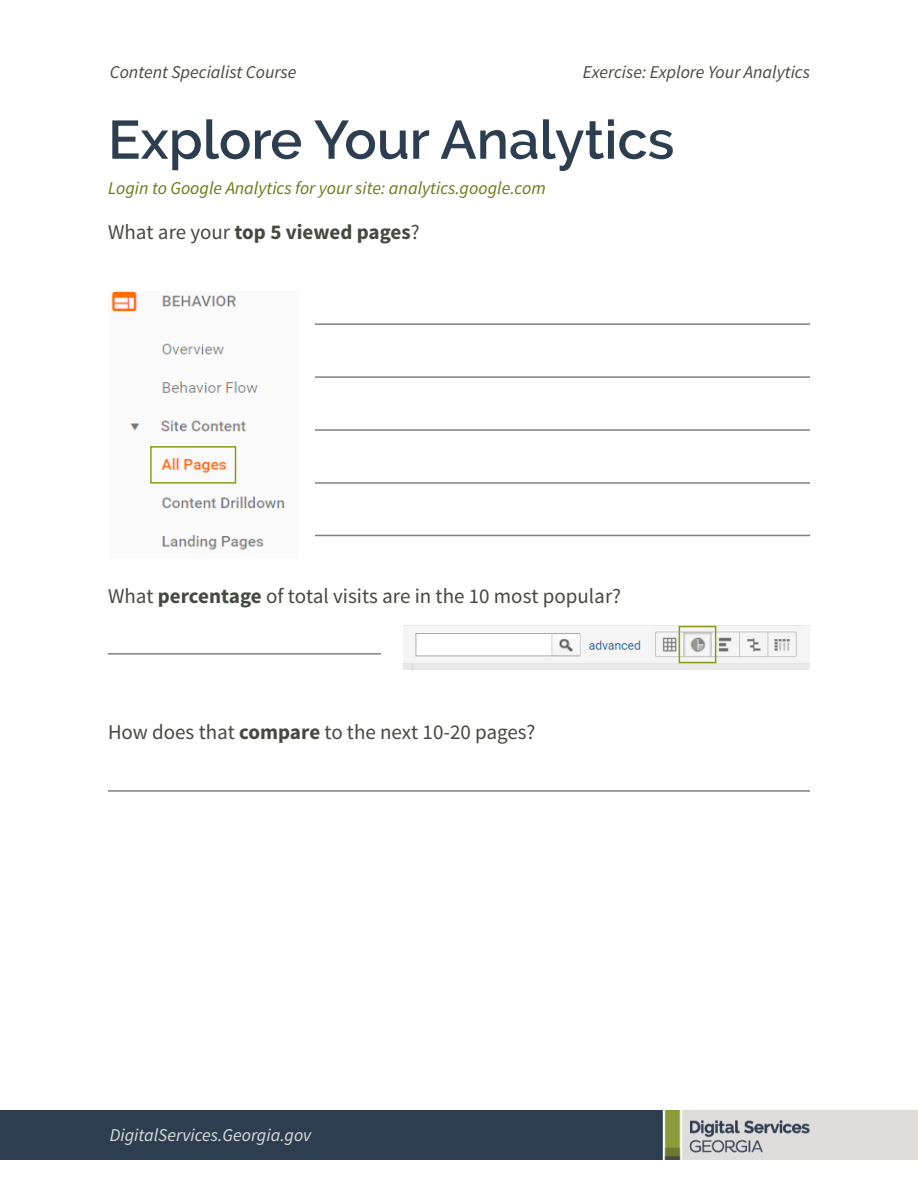
<style>
.page{position:relative;width:918px;height:1188px;background:#fff}
.page>*{position:absolute;margin:0;border:0;box-sizing:border-box;transform-origin:0 0}
.t1{font:600 54px "Raleway";color:#2c3e50}
.Bodycopy{font:21px "Source Sans Pro";color:#454940}
.Bodycopy-2{font:700 21px "Source Sans Pro";color:#454940}
.Sub_title{font:italic 18px "Source Sans Pro";color:#6c7813}
.t2{font:italic 18px "Source Sans Pro";color:#454940}
.t3{font:italic 18px "Source Sans Pro";color:#dfdcda}
.s1{font-weight:400}
.s2{font-weight:700}
</style>
<div class="page">
<img style="left:0;top:1110px;width:918px;height:50px">
<hr style="left:315px;top:323px;width:495px;height:2px;background:#7f7f7f">
<hr style="left:315px;top:376px;width:495px;height:2px;background:#7f7f7f">
<hr style="left:315px;top:482px;width:495px;height:2px;background:#7f7f7f">
<hr style="left:315px;top:429px;width:495px;height:2px;background:#7f7f7f">
<hr style="left:315px;top:535px;width:495px;height:1px;background:#7f7f7f">
<hr style="left:108px;top:790px;width:702px;height:2px;background:#7f7f7f">
<img style="left:111px;top:292px;width:174px;height:258px">
<div style="left:150px;top:446px;width:86px;height:38px;border:2px solid #8b9916"></div>
<img style="left:403px;top:625px;width:407px;height:44px">
<div style="left:679px;top:626px;width:37px;height:37px;border:2px solid #8b9916"></div>
<hr style="left:108px;top:653px;width:273px;height:2px;background:#7f7f7f">
<p class="t2" style="left:110px;top:61px;width:188px">Content Specialist Course</p>
<p class="t2" style="left:583px;top:61px;width:229px">Exercise: Explore Your Analytics</p>
<p class="t1" style="left:108px;top:109px;width:568px">Explore Your Analytics</p>
<p class="Sub_title" style="left:108px;top:177px;width:439px">Login to Google Analytics for your site: analytics.google.com</p>
<p class="Bodycopy-2" style="left:108px;top:219px;width:313px"><span class="s1">What are your</span> top 5 viewed pages<span class="s1">?</span></p>
<p class="Bodycopy" style="left:108px;top:583px;width:515px">What <span class="s2">percentage</span> of total visits are in the 10 most popular?</p>
<p class="Bodycopy" style="left:108px;top:719px;width:429px">How does that <span class="s2">compare</span> to the next 10-20 pages?</p>
<p class="t3" style="left:110px;top:1124px;width:203px">DigitalServices.Georgia.gov</p>
</div>
